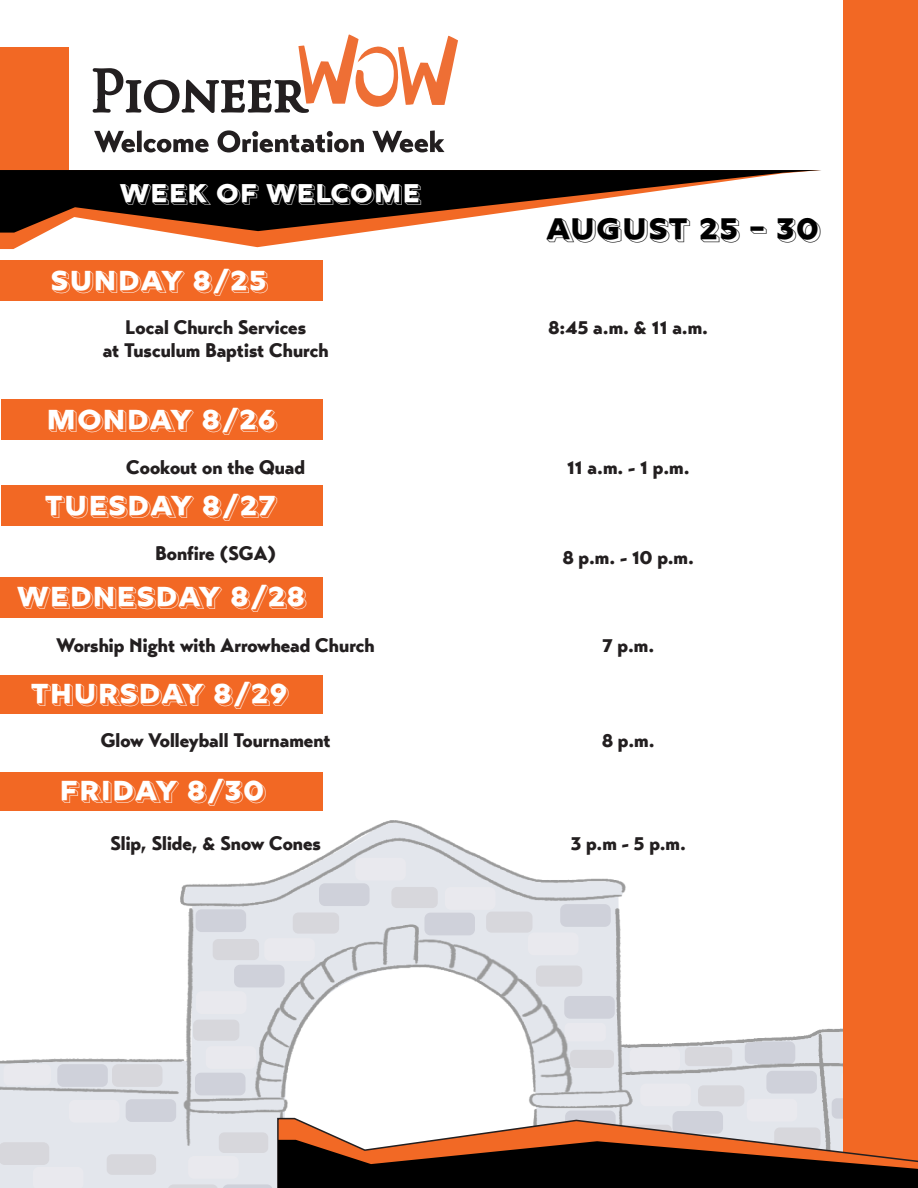
<style>
.page{position:relative;width:918px;height:1188px;background:#fff}
.page>*{position:absolute;margin:0;border:0;box-sizing:border-box;transform-origin:0 0}
.t1{font:32.4px "Rig Bold Reverse";letter-spacing:-.005em;color:#000;scale:1.09 1}
.t2{font:30px "Rig Bold Reverse";color:#fff;scale:1.09 1}
.t3{font:28.05px "Rig Bold Reverse";color:#fff;scale:1.09 1}
.t4{font:900 19.5px/23.4px "Transat";color:#231f20;text-align:center}
</style>
<div class="page">
<img style="left:0;top:1028px;width:844px;height:160px">
<img style="left:180px;top:820px;width:452px;height:320px">
<img style="left:412px;top:934px;width:160px;height:160px">
<div style="left:844px;top:0;width:74px;height:1188px;background:#f26824"></div>
<div style="left:0;top:47px;width:68px;height:127px;background:#f26824"></div>
<svg style="left:93px;top:34px;width:365px;height:79px"></svg>
<svg style="left:94px;top:131px;width:115px;height:21px"></svg>
<svg style="left:218px;top:130px;width:146px;height:22px"></svg>
<svg style="left:372px;top:131px;width:73px;height:21px"></svg>
<svg style="left:0;top:233px;width:358px;height:16px"></svg>
<svg style="left:0;top:170px;width:821px;height:63px;fill:#000"></svg>
<div style="left:1px;top:261px;width:322px;height:40px;background:#f26824"></div>
<div style="left:1px;top:578px;width:322px;height:40px;background:#f26824"></div>
<div style="left:1px;top:675px;width:322px;height:39px;background:#f26824"></div>
<div style="left:1px;top:399px;width:322px;height:40px;background:#f26824"></div>
<div style="left:1px;top:485px;width:322px;height:40px;background:#f26824"></div>
<div style="left:1px;top:772px;width:322px;height:39px;background:#f26824"></div>
<svg style="left:276px;top:1117px;width:568px;height:23px"></svg>
<svg style="left:168px;top:1140px;width:750px;height:48px;background:#583d30"></svg>
<h3 class="t3" style="left:121px;top:178px;width:278px">WEEK OF WELCOME</h3>
<h2 class="t2" style="left:51px;top:264px;width:201px">SUNDAY 8/25</h2>
<h1 class="t1" style="left:547px;top:210px;width:253px">AUGUST 25 - 30</h1>
<p class="t4" style="left:103px;top:316px;width:228px">Local Church Services<br>at Tusculum Baptist Church</p>
<p class="t4" style="left:549px;top:316px;width:161px">8:45 a.m. &amp; 11 a.m.</p>
<h2 class="t2" style="left:48px;top:402px;width:213px">MONDAY 8/26</h2>
<p class="t4" style="left:126px;top:455px;width:180px">Cookout on the Quad</p>
<p class="t4" style="left:567px;top:455px;width:124px">11 a.m. - 1 p.m.</p>
<h2 class="t2" style="left:46px;top:489px;width:215px">TUESDAY 8/27</h2>
<p class="t4" style="left:155px;top:541px;width:122px">Bonfire (SGA)</p>
<p class="t4" style="left:563px;top:546px;width:133px">8 p.m. - 10 p.m.</p>
<h2 class="t2" style="left:18px;top:579px;width:267px">WEDNESDAY 8/28</h2>
<p class="t4" style="left:57px;top:633px;width:320px">Worship Night with Arrowhead Church</p>
<p class="t4" style="left:603px;top:633px;width:53px">7 p.m.</p>
<h2 class="t2" style="left:31px;top:677px;width:239px">THURSDAY 8/29</h2>
<p class="t4" style="left:101px;top:729px;width:231px">Glow Volleyball Tournament</p>
<p class="t4" style="left:602px;top:729px;width:54px">8 p.m.</p>
<h2 class="t2" style="left:61px;top:773px;width:190px">FRIDAY 8/30</h2>
<p class="t4" style="left:110px;top:831px;width:212px">Slip, Slide, &amp; Snow Cones</p>
<p class="t4" style="left:571px;top:831px;width:117px">3 p.m - 5 p.m.</p>
</div>
